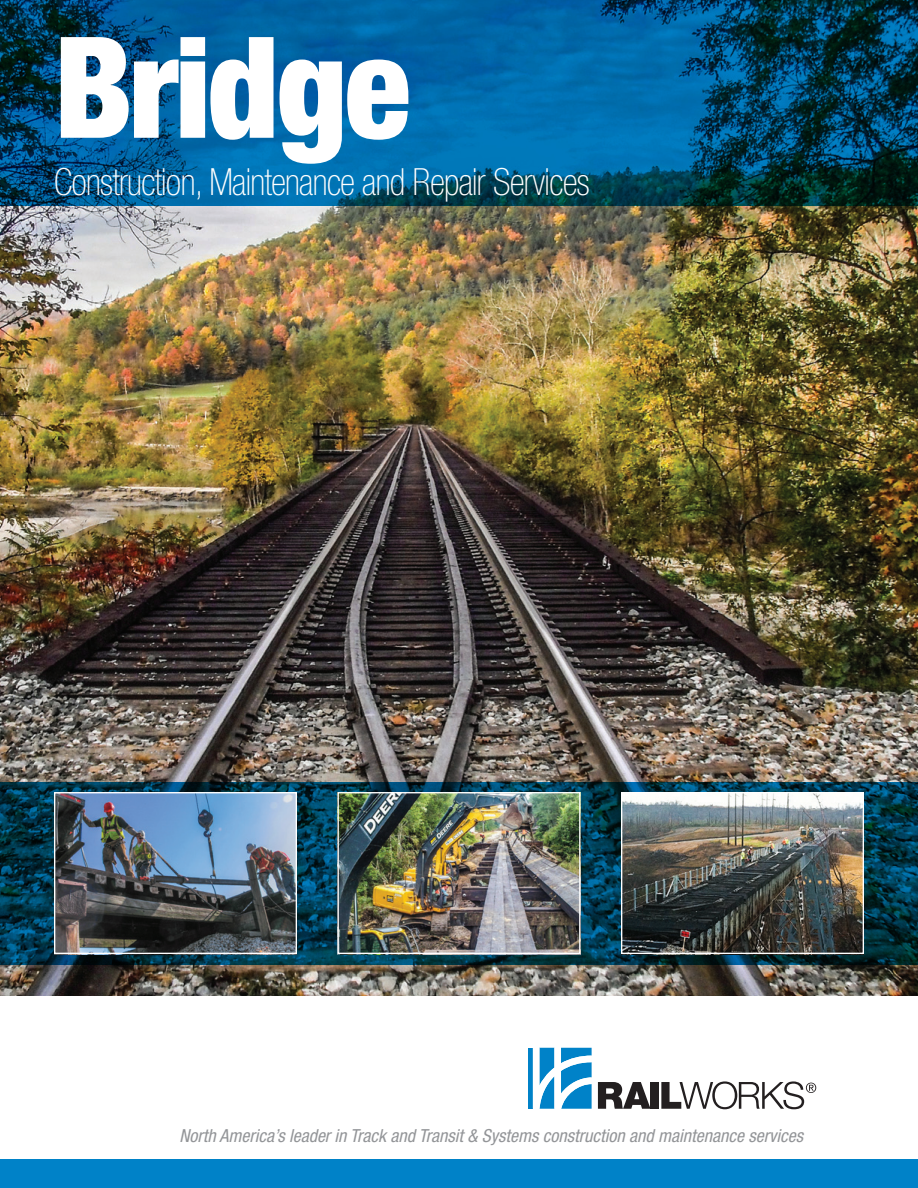
<style>
.page{position:relative;width:918px;height:1188px;background:#fff}
.page>*{position:absolute;margin:0;border:0;box-sizing:border-box;transform-origin:0 0}
.t1{font:900 condensed 141px "Helvetica Neue";letter-spacing:-.02em;color:#fff}
.t2{font:100 condensed 37.5px "Helvetica Neue";letter-spacing:-.02em;color:#fff}
.t3{font:italic condensed 18px "Helvetica Neue";color:#939598}
</style>
<div class="page">
<svg style="left:598px;top:1082px;width:53px;height:27px"></svg>
<div style="left:651px;top:1082px;width:8px;height:27px;background:#231f20"></div>
<svg style="left:661px;top:1081px;width:155px;height:28px"></svg>
<div style="left:528px;top:1048px;width:5px;height:61px;background:#0082c8"></div>
<svg style="left:539px;top:1048px;width:53px;height:61px"></svg>
<img style="left:0;top:206px;width:918px;height:790px">
<svg style="left:0;top:0;width:918px;height:206px;background:#005687"></svg>
<svg style="left:0;top:782px;width:918px;height:182px;background:#01394e"></svg>
<div style="left:0;top:1160px;width:918px;height:28px;background:#0082c8"></div>
<img style="left:623px;top:794px;width:239px;height:158px">
<div style="left:621px;top:792px;width:243px;height:162px;border:1px solid #fff"></div>
<img style="left:339px;top:794px;width:239px;height:158px">
<div style="left:337px;top:792px;width:243px;height:162px;border:1px solid #fff"></div>
<img style="left:56px;top:794px;width:239px;height:158px">
<div style="left:54px;top:792px;width:243px;height:162px;border:1px solid #fff"></div>
<h1 class="t1" style="left:54px;top:1px;width:358px">Bridge</h1>
<h2 class="t2" style="left:54px;top:161px;width:537px">Construction, Maintenance and Repair Services</h2>
<p class="t3" style="left:179px;top:1125px;width:625px">North America’s leader in Track and Transit &amp; Systems construction and maintenance services</p>
</div>
